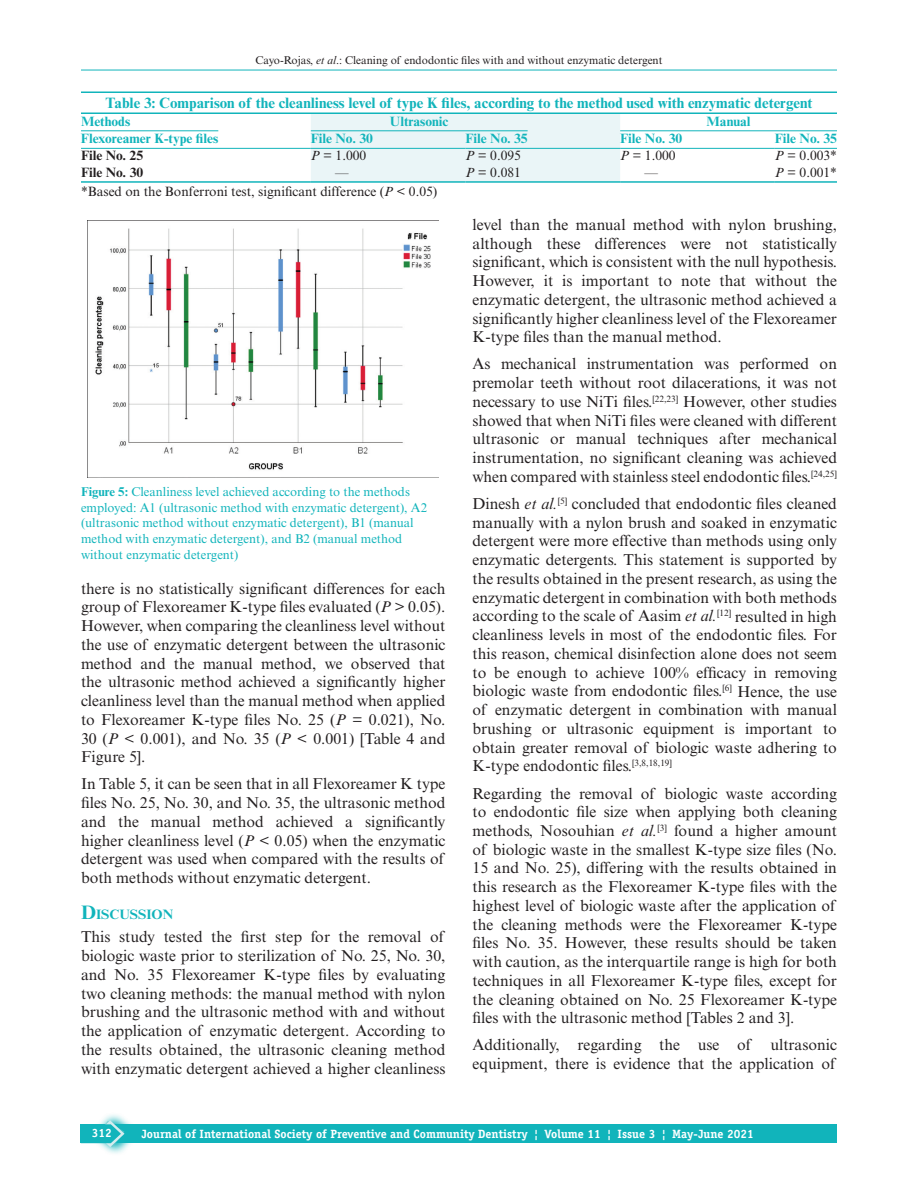
<style>
.page{position:relative;width:918px;height:1188px;background:#fff}
.page>*{position:absolute;margin:0;border:0;box-sizing:border-box;transform-origin:0 0}
.t1{font:15.75px/18.8px "Times New Roman MT Std";color:#231f20;text-align:justify}
.t2{font:700 15px "Times New Roman MT Std";color:#11b4bb}
.t3{font:700 13.65px "Times New Roman MT Std";color:#11b4bb}
.t4{font:13.5px "Times New Roman MT Std";color:#231f20}
.t5{font:700 13.5px "Times New Roman MT Std";color:#11b4bb}
.t6{font:700 13.5px "Times New Roman MT Std";color:#231f20}
.t7{font:12.75px/15.8px "Times New Roman MT Std";color:#11b4bb}
.t8{font:700 12px "Officina Serif Std";color:#fff}
.t9{font:11.25px "Times New Roman MT Std";color:#231f20}
.s1{font-style:italic}
.s2{font-weight:700}
.s3{font-size:19.5px}
</style>
<div class="page">
<div style="left:81px;top:1124px;width:756px;height:19px;background:#11b4bb"></div>
<svg style="left:102px;top:1114px;width:29px;height:40px"></svg>
<svg style="left:81px;top:1120px;width:44px;height:27px"></svg>
<hr style="left:81px;top:70px;width:756px;height:1px;background:#11b4bb">
<hr style="left:81px;top:92px;width:756px;height:1px;background:#11b4bb">
<hr style="left:81px;top:112px;width:756px;height:2px;background:#11b4bb">
<div style="left:311px;top:114px;width:309px;height:67px;background:#eaf5f7"></div>
<hr style="left:81px;top:148px;width:230px;height:1px;background:#11b4bb">
<hr style="left:311px;top:148px;width:154px;height:1px;background:#11b4bb">
<hr style="left:465px;top:148px;width:155px;height:1px;background:#11b4bb">
<hr style="left:620px;top:148px;width:155px;height:1px;background:#11b4bb">
<hr style="left:775px;top:148px;width:62px;height:1px;background:#11b4bb">
<hr style="left:81px;top:181px;width:230px;height:2px;background:#11b4bb">
<hr style="left:311px;top:181px;width:154px;height:2px;background:#11b4bb">
<hr style="left:465px;top:181px;width:155px;height:2px;background:#11b4bb">
<hr style="left:620px;top:181px;width:155px;height:2px;background:#11b4bb">
<hr style="left:775px;top:181px;width:62px;height:2px;background:#11b4bb">
<hr style="left:81px;top:130px;width:137px;height:1px;background:#11b4bb">
<hr style="left:311px;top:130px;width:217px;height:1px;background:#11b4bb">
<hr style="left:620px;top:130px;width:217px;height:1px;background:#11b4bb">
<img style="left:88px;top:228px;width:351px;height:250px">
<p class="t9" style="left:255px;top:54px;width:409px">Cayo-Rojas, <span class="s1">et al</span>.: Cleaning of endodontic files with and without enzymatic detergent</p>
<p class="t2" style="left:105px;top:94px;width:709px">Table 3: Comparison of the cleanliness level of type K files, according to the method used with enzymatic detergent</p>
<p class="t5" style="left:81px;top:113px;width:51px">Methods</p>
<p class="t5" style="left:390px;top:113px;width:60px">Ultrasonic</p>
<p class="t5" style="left:707px;top:113px;width:46px">Manual</p>
<p class="t5" style="left:81px;top:130px;width:139px">Flexoreamer K-type files</p>
<p class="t5" style="left:311px;top:130px;width:64px">File No. 30</p>
<p class="t5" style="left:466px;top:130px;width:64px">File No. 35</p>
<p class="t5" style="left:620px;top:130px;width:64px">File No. 30</p>
<p class="t5" style="left:775px;top:130px;width:64px">File No. 35</p>
<p class="t6" style="left:81px;top:147px;width:64px">File No. 25</p>
<p class="t4" style="left:311px;top:148px;width:57px"><span class="s1">P</span> = 1.000</p>
<p class="t4" style="left:466px;top:148px;width:57px"><span class="s1">P</span> = 0.095</p>
<p class="t4" style="left:620px;top:148px;width:57px"><span class="s1">P</span> = 1.000</p>
<p class="t4" style="left:775px;top:148px;width:64px"><span class="s1">P</span> = 0.003*</p>
<p class="t6" style="left:81px;top:165px;width:64px">File No. 30</p>
<p class="t4" style="left:466px;top:165px;width:57px"><span class="s1">P</span> = 0.081</p>
<p class="t4" style="left:645px;top:165px;width:15px">—</p>
<p class="t4" style="left:775px;top:165px;width:64px"><span class="s1">P</span> = 0.001*</p>
<p class="t4" style="left:81px;top:184px;width:358px">*Based on the Bonferroni test, significant difference (<span class="s1">P</span> &lt; 0.05)</p>
<p class="t7" style="left:81px;top:484px;width:348px"><span class="s2">Figure 5:</span> Cleanliness level achieved according to the methods employed: A1 (ultrasonic method with enzymatic detergent), A2 (ultrasonic method without enzymatic detergent), B1 (manual method with enzymatic detergent), and B2 (manual method without enzymatic detergent)</p>
<p class="t1" style="left:81px;top:579px;width:366px">there is no statistically significant differences for each group of Flexoreamer K-type files evaluated (<span class="s1">P</span> &gt; 0.05).<br>However, when comparing the cleanliness level without the use of enzymatic detergent between the ultrasonic method and the manual method, we observed that the ultrasonic method achieved a significantly higher cleanliness level than the manual method when applied to Flexoreamer K-type files No. 25 (<span class="s1">P</span> = 0.021), No.<br>30 (<span class="s1">P</span> &lt; 0.001), and No. 35 (<span class="s1">P</span> &lt; 0.001) [Table 4 and Figure 5].</p>
<p class="t1" style="left:81px;top:775px;width:366px">In Table 5, it can be seen that in all Flexoreamer K type files No. 25, No. 30, and No. 35, the ultrasonic method and the manual method achieved a significantly higher cleanliness level (<span class="s1">P</span> &lt; 0.05) when the enzymatic detergent was used when compared with the results of both methods without enzymatic detergent.</p>
<p class="t3" style="left:81px;top:906px;width:94px"><span class="s3">D</span>ISCUSSION</p>
<p class="t1" style="left:81px;top:928px;width:366px">This study tested the first step for the removal of biologic waste prior to sterilization of No. 25, No. 30, and No. 35 Flexoreamer K-type files by evaluating two cleaning methods: the manual method with nylon brushing and the ultrasonic method with and without the application of enzymatic detergent. According to the results obtained, the ultrasonic cleaning method with enzymatic detergent achieved a higher cleanliness</p>
<p class="t1" style="left:472px;top:215px;width:366px">level than the manual method with nylon brushing, although these differences were not statistically significant, which is consistent with the null hypothesis.<br>However, it is important to note that without the enzymatic detergent, the ultrasonic method achieved a significantly higher cleanliness level of the Flexoreamer K-type files than the manual method.</p>
<p class="t1" style="left:472px;top:355px;width:366px">As mechanical instrumentation was performed on premolar teeth without root dilacerations, it was not necessary to use NiTi files.<sup>[22,23]</sup> However, other studies showed that when NiTi files were cleaned with different ultrasonic or manual techniques after mechanical instrumentation, no significant cleaning was achieved when compared with stainless steel endodontic files.<sup>[24,25]</sup></p>
<p class="t1" style="left:472px;top:494px;width:366px">Dinesh <span class="s1">et al.</span><sup>[5]</sup> concluded that endodontic files cleaned manually with a nylon brush and soaked in enzymatic detergent were more effective than methods using only enzymatic detergents. This statement is supported by the results obtained in the present research, as using the enzymatic detergent in combination with both methods according to the scale of Aasim <span class="s1">et al.</span><sup>[12]</sup> resulted in high cleanliness levels in most of the endodontic files. For this reason, chemical disinfection alone does not seem to be enough to achieve 100% efficacy in removing biologic waste from endodontic files.<sup>[6]</sup> Hence, the use of enzymatic detergent in combination with manual brushing or ultrasonic equipment is important to obtain greater removal of biologic waste adhering to K-type endodontic files.<sup>[3,8,18,19]</sup></p>
<p class="t1" style="left:472px;top:784px;width:366px">Regarding the removal of biologic waste according to endodontic file size when applying both cleaning methods, Nosouhian <span class="s1">et al.</span><sup>[3]</sup> found a higher amount of biologic waste in the smallest K-type size files (No.<br>15 and No. 25), differing with the results obtained in this research as the Flexoreamer K-type files with the highest level of biologic waste after the application of the cleaning methods were the Flexoreamer K-type files No. 35. However, these results should be taken with caution, as the interquartile range is high for both techniques in all Flexoreamer K-type files, except for the cleaning obtained on No. 25 Flexoreamer K-type files with the ultrasonic method [Tables 2 and 3].</p>
<p class="t1" style="left:473px;top:1036px;width:366px">Additionally, regarding the use of ultrasonic equipment, there is evidence that the application of</p>
<p class="t8" style="left:92px;top:1126px;width:22px">312</p>
<p class="t8" style="left:142px;top:1126px;width:614px">Journal of International Society of Preventive and Community Dentistry ¦ Volume 11 ¦ Issue 3 ¦ May-June 2021</p>
</div>
